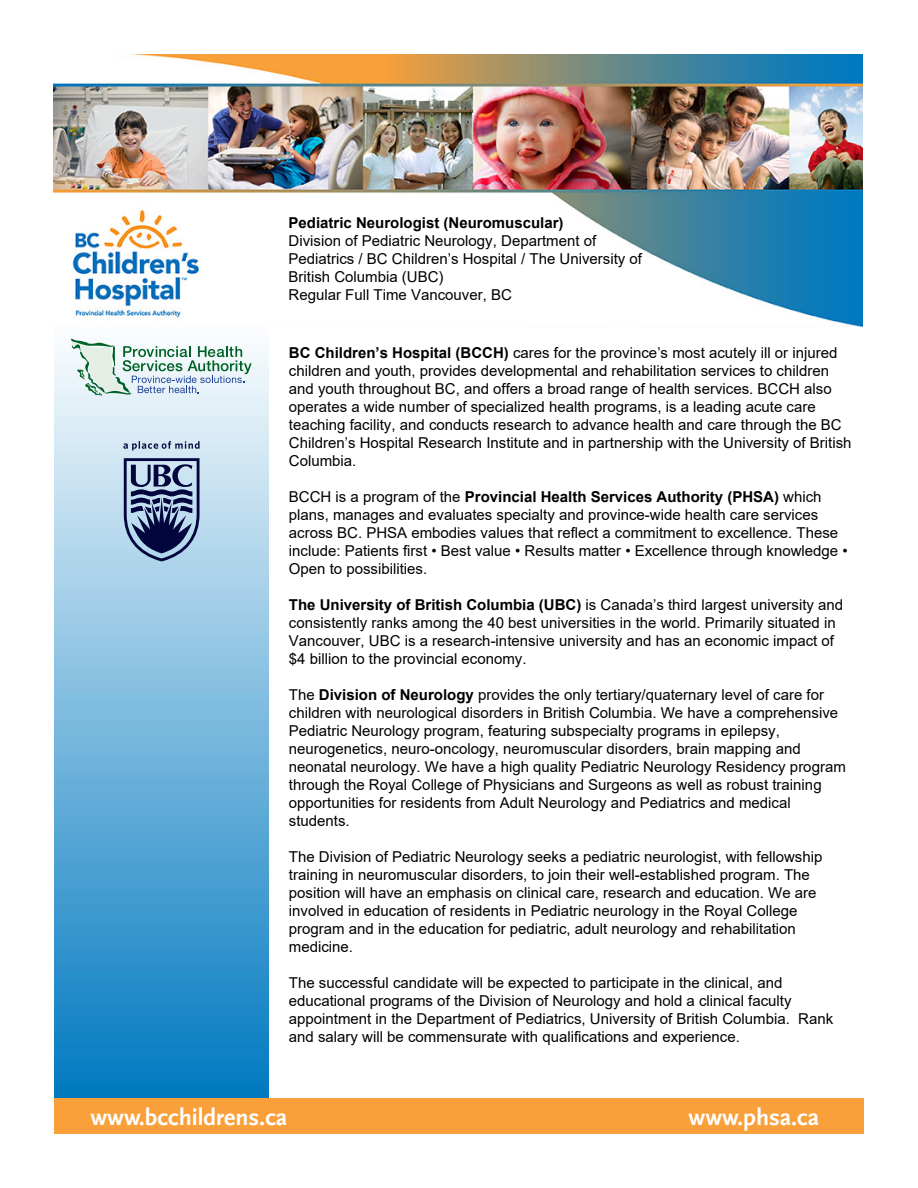
<style>
.page{position:relative;width:918px;height:1188px;background:#fff}
.page>*{position:absolute;margin:0;border:0;box-sizing:border-box;transform-origin:0 0}
.t1{font:700 24px "Scala Sans";color:#fff}
.t2{font:15px/18px "Arial";color:#000}
.t3{font:700 15px "Arial";color:#000}
.s1{font-weight:700}
</style>
<div class="page">
<div style="left:54px;top:1098px;width:810px;height:36px;background:#f9a03a"></div>
<img style="left:54px;top:338px;width:215px;height:760px">
<img style="left:54px;top:54px;width:809px;height:272px">
<svg style="left:71px;top:339px;width:181px;height:57px"></svg>
<svg style="left:124px;top:458px;width:76px;height:103px;background:#687a9d"></svg>
<svg style="left:123px;top:441px;width:77px;height:10px"></svg>
<p class="t3" style="left:289px;top:213px;width:277px">Pediatric Neurologist (Neuromuscular)</p>
<p class="t2" style="left:289px;top:232px;width:355px">Division of Pediatric Neurology, Department of Pediatrics / BC Children’s Hospital / The University of British Columbia (UBC)<br>Regular Full Time Vancouver, BC</p>
<p class="t2" style="left:289px;top:344px;width:564px"><span class="s1">BC Children’s Hospital (BCCH)</span> cares for the province’s most acutely ill or injured children and youth, provides developmental and rehabilitation services to children and youth throughout BC, and offers a broad range of health services. BCCH also operates a wide number of specialized health programs, is a leading acute care teaching facility, and conducts research to advance health and care through the BC Children’s Hospital Research Institute and in partnership with the University of British Columbia.</p>
<p class="t2" style="left:289px;top:488px;width:560px">BCCH is a program of the <span class="s1">Provincial Health Services Authority (PHSA)</span> which plans, manages and evaluates specialty and province-wide health care services across BC. PHSA embodies values that reflect a commitment to excellence. These include: Patients first • Best value • Results matter • Excellence through knowledge • Open to possibilities.</p>
<p class="t2" style="left:289px;top:596px;width:556px"><span class="s1">The University of British Columbia (UBC)</span> is Canada’s third largest university and consistently ranks among the 40 best universities in the world. Primarily situated in Vancouver, UBC is a research-intensive university and has an economic impact of $4 billion to the provincial economy.</p>
<p class="t2" style="left:289px;top:686px;width:558px">The <span class="s1">Division of Neurology</span> provides the only tertiary/quaternary level of care for children with neurological disorders in British Columbia. We have a comprehensive Pediatric Neurology program, featuring subspecialty programs in epilepsy, neurogenetics, neuro-oncology, neuromuscular disorders, brain mapping and neonatal neurology. We have a high quality Pediatric Neurology Residency program through the Royal College of Physicians and Surgeons as well as robust training opportunities for residents from Adult Neurology and Pediatrics and medical students.</p>
<p class="t2" style="left:289px;top:848px;width:535px">The Division of Pediatric Neurology seeks a pediatric neurologist, with fellowship training in neuromuscular disorders, to join their well-established program. The position will have an emphasis on clinical care, research and education. We are involved in education of residents in Pediatric neurology in the Royal College program and in the education for pediatric, adult neurology and rehabilitation medicine.</p>
<p class="t2" style="left:289px;top:974px;width:546px">The successful candidate will be expected to participate in the clinical, and educational programs of the Division of Neurology and hold a clinical faculty appointment in the Department of Pediatrics, University of British Columbia. Rank and salary will be commensurate with qualifications and experience.</p>
<h1 class="t1" style="left:90px;top:1104px;width:199px">www.bcchildrens.ca</h1>
<h1 class="t1" style="left:689px;top:1104px;width:132px">www.phsa.ca</h1>
</div>
